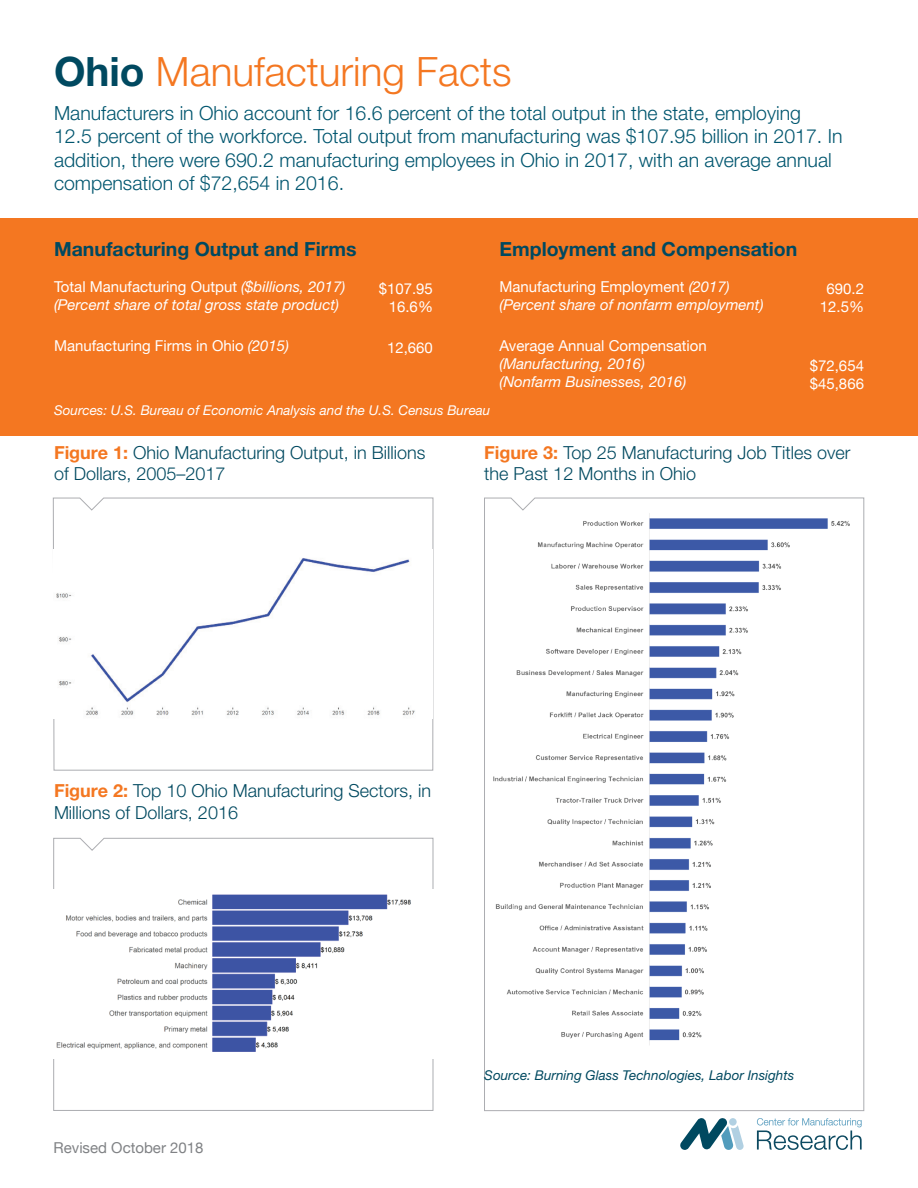
<style>
.page{position:relative;width:918px;height:1188px;background:#fff}
.page>*{position:absolute;margin:0;border:0;box-sizing:border-box;transform-origin:0 0}
.t1{font:300 40.5px "Helvetica Neue";color:#f47721}
.t2{font:300 19.5px/23.4px "Helvetica Neue";color:#00566f}
.t3{font:700 19.5px "Helvetica Neue";color:#004960}
.t4{font:300 18px/21.6px "Helvetica Neue";color:#004960}
.t5{font:italic 15px/18px "Helvetica Neue";color:#fff}
.t6{font:15px/18px "Helvetica Neue";color:#fff;text-align:right}
.t7{font:15px "Helvetica Neue";color:#808285}
.t8{font:italic 13.5px "Helvetica Neue";color:#fff}
.t9{font:italic 13.5px "Helvetica Neue";color:#004960}
.s1{font-weight:700;color:#004960}
.s2{font-style:normal}
.s3{font-style:italic}
.s4{font-weight:700;color:#f47721}
</style>
<div class="page">
<svg style="left:53px;top:498px;width:380px;height:273px"></svg>
<svg style="left:53px;top:838px;width:380px;height:273px"></svg>
<div style="left:0;top:218px;width:918px;height:218px;background:#f47721"></div>
<img style="left:53px;top:550px;width:380px;height:168px">
<img style="left:53px;top:890px;width:380px;height:169px">
<svg style="left:757px;top:1118px;width:105px;height:32px"></svg>
<svg style="left:680px;top:1118px;width:64px;height:32px"></svg>
<div style="left:729px;top:1118px;width:8px;height:8px;background:#b1d0e2;border-radius:50%"></div>
<svg style="left:484px;top:498px;width:380px;height:613px"></svg>
<img style="left:485px;top:498px;width:378px;height:561px">
<h1 class="t1" style="left:54px;top:47px;width:459px"><span class="s1">Ohio</span> Manufacturing Facts</h1>
<p class="t2" style="left:54px;top:101px;width:790px">Manufacturers in Ohio account for 16.6 percent of the total output in the state, employing 12.5 percent of the workforce. Total output from manufacturing was $107.95 billion in 2017. In addition, there were 690.2 manufacturing employees in Ohio in 2017, with an average annual compensation of $72,654 in 2016.</p>
<p class="t3" style="left:54px;top:237px;width:304px">Manufacturing Output and Firms</p>
<p class="t5" style="left:54px;top:278px;width:293px"><span class="s2">Total Manufacturing Output</span> ($billions, 2017) (Percent share of total gross state product)</p>
<p class="t6" style="left:54px;top:336px;width:237px">Manufacturing Firms in Ohio <span class="s3">(2015)</span></p>
<p class="t6" style="left:379px;top:280px;width:56px">$107.95<br>16.6%</p>
<p class="t6" style="left:387px;top:338px;width:47px">12,660</p>
<p class="t3" style="left:499px;top:237px;width:299px">Employment and Compensation</p>
<p class="t5" style="left:500px;top:278px;width:266px"><span class="s2">Manufacturing Employment</span> (2017) (Percent share of nonfarm employment)</p>
<p class="t6" style="left:500px;top:336px;width:209px">Average Annual Compensation</p>
<p class="t5" style="left:500px;top:354px;width:188px">(Manufacturing, 2016) (Nonfarm Businesses, 2016)</p>
<p class="t6" style="left:820px;top:280px;width:46px;text-align:center">690.2<br>12.5%</p>
<p class="t6" style="left:810px;top:356px;width:56px;text-align:left">$72,654 $45,866</p>
<p class="t8" style="left:54px;top:402px;width:438px">Sources: U.S. Bureau of Economic Analysis and the U.S. Census Bureau</p>
<p class="t4" style="left:54px;top:441px;width:373px"><span class="s4">Figure 1:</span> Ohio Manufacturing Output, in Billions of Dollars, 2005–2017</p>
<p class="t4" style="left:484px;top:441px;width:368px"><span class="s4">Figure 3:</span> Top 25 Manufacturing Job Titles over the Past 12 Months in Ohio</p>
<p class="t4" style="left:54px;top:779px;width:379px"><span class="s4">Figure 2:</span> Top 10 Ohio Manufacturing Sectors, in<br>Millions of Dollars, 2016</p>
<p class="t7" style="left:54px;top:1138px;width:152px">Revised October 2018</p>
<p class="t9" style="left:484px;top:1067px;width:311px">Source: Burning Glass Technologies, Labor Insights</p>
</div>
